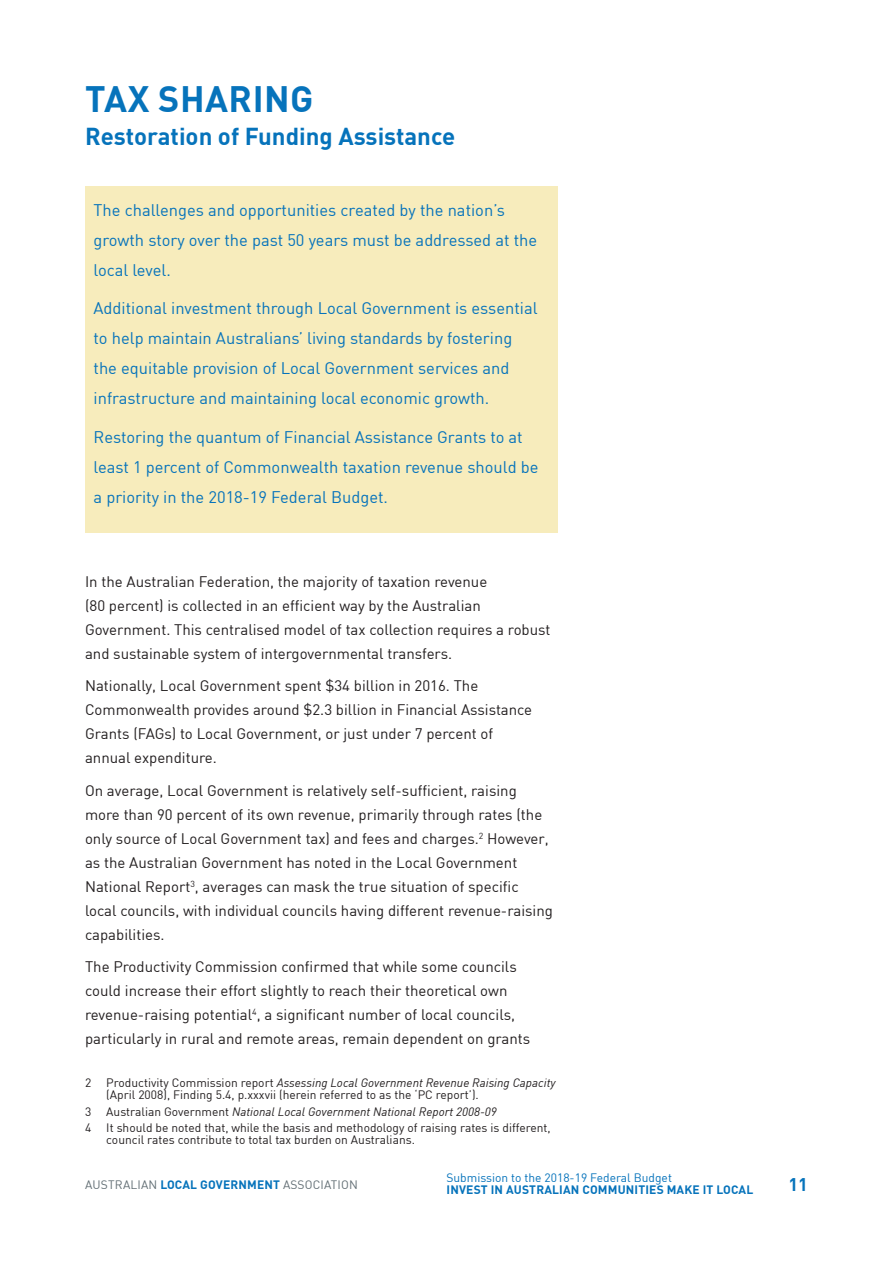
<style>
.page{position:relative;width:893px;height:1263px;background:#fff}
.page>*{position:absolute;margin:0;border:0;box-sizing:border-box;transform-origin:0 0}
.t1{font:700 36px "FFDIN";letter-spacing:.015em;color:#0673bb}
.Heading_1{font:700 24px "FFDIN";color:#0673bb}
.t2{font:700 18px "FFDIN";color:#0673bb}
.Intro{font:16.5px/30px "FFDIN";color:#0673bb}
.t3{font:15px/24px "FFDIN";color:#231f20}
.Footnote_text{font:12px/12px "FFDIN";color:#231f20}
.Footnote_text-2{font:italic 12px "DIN";color:#231f20}
.t4{font:700 12px "FFDIN";letter-spacing:.015em;color:#0673bb}
.t5{font:12px "FFDIN";letter-spacing:.015em;color:#636f75}
.t6{font:12px "FFDIN";color:#0673bb}
.s1{font-family:"DIN";font-style:italic}
.s2{font-family:"FFDIN";font-style:normal}
.s3{font-weight:700;color:#0673bb}
</style>
<div class="page">
<div style="left:85px;top:186px;width:472px;height:347px;background:#f7ecbc"></div>
<p class="t1" style="left:85px;top:76px;width:230px">TAX SHARING</p>
<p class="Heading_1" style="left:85px;top:121px;width:372px">Restoration of Funding Assistance</p>
<p class="Intro" style="left:94px;top:195px;width:445px">The challenges and opportunities created by the nation’s growth story over the past 50 years must be addressed at the local level.</p>
<p class="Intro" style="left:94px;top:293px;width:446px">Additional investment through Local Government is essential to help maintain Australians’ living standards by fostering the equitable provision of Local Government services and infrastructure and maintaining local economic growth.</p>
<p class="Intro" style="left:94px;top:422px;width:447px">Restoring the quantum of Financial Assistance Grants to at least 1 percent of Commonwealth taxation revenue should be a priority in the 2018-19 Federal Budget.</p>
<p class="t3" style="left:85px;top:569px;width:467px">In the Australian Federation, the majority of taxation revenue<br>(80 percent) is collected in an efficient way by the Australian Government. This centralised model of tax collection requires a robust and sustainable system of intergovernmental transfers.</p>
<p class="t3" style="left:85px;top:674px;width:449px">Nationally, Local Government spent $34 billion in 2016. The Commonwealth provides around $2.3 billion in Financial Assistance Grants (FAGs) to Local Government, or just under 7 percent of annual expenditure.</p>
<p class="t3" style="left:85px;top:778px;width:469px">On average, Local Government is relatively self‑sufficient, raising more than 90 percent of its own revenue, primarily through rates (the only source of Local Government tax) and fees and charges.<sup>2</sup> However, as the Australian Government has noted in the Local Government National Report<sup>3</sup>, averages can mask the true situation of specific local councils, with individual councils having different revenue‑raising capabilities.</p>
<p class="t3" style="left:85px;top:955px;width:447px">The Productivity Commission confirmed that while some councils could increase their effort slightly to reach their theoretical own revenue‑raising potential<sup>4</sup>, a significant number of local councils, particularly in rural and remote areas, remain dependent on grants</p>
<p class="Footnote_text" style="left:85px;top:1077px;width:8px">2</p>
<p class="Footnote_text" style="left:106px;top:1077px;width:451px">Productivity Commission report <span class="s1">Assessing Local Government Revenue Raising Capacity </span>(April 2008), Finding 5.4, p.xxxvii (herein referred to as the ‘PC report’).</p>
<p class="Footnote_text" style="left:85px;top:1105px;width:8px">3</p>
<p class="Footnote_text-2" style="left:106px;top:1104px;width:392px"><span class="s2">Australian Government</span> National Local Government National Report 2008-09</p>
<p class="Footnote_text" style="left:85px;top:1121px;width:8px">4</p>
<p class="Footnote_text" style="left:106px;top:1121px;width:446px">It should be noted that, while the basis and methodology of raising rates is different, council rates contribute to total tax burden on Australians.</p>
<p class="t5" style="left:85px;top:1177px;width:274px">AUSTRALIAN <span class="s3">LOCAL GOVERNMENT</span> ASSOCIATION</p>
<p class="t6" style="left:446px;top:1170px;width:227px">Submission to the 2018-19 Federal Budget</p>
<p class="t4" style="left:447px;top:1182px;width:308px">INVEST IN AUSTRALIAN COMMUNITIES MAKE IT LOCAL</p>
<p class="t2" style="left:788px;top:1173px;width:21px">11</p>
</div>
